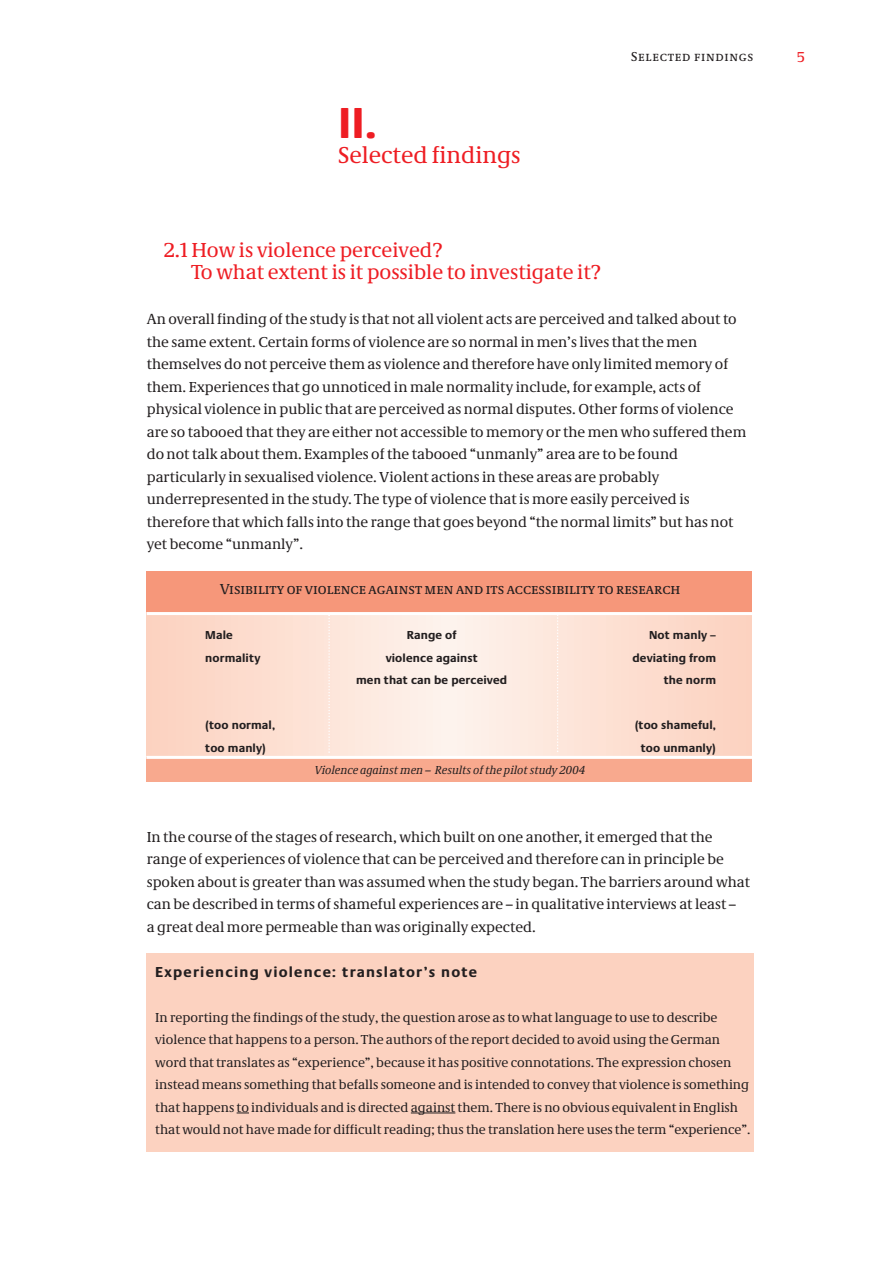
<style>
.page{position:relative;width:893px;height:1263px;background:#fff}
.page>*{position:absolute;margin:0;border:0;box-sizing:border-box;transform-origin:0 0}
.t1{font:700 45px "Neue Praxis";color:#ee1d23}
.t2{font:24px "Neue Demos";color:#ee1d23}
.t3{font:21px/22.5px "Neue Demos";color:#ee1d23}
.t4{font:15px/22.5px "Neue Demos";color:#231f20}
.t5{font:15px "Neue Demos CESC Os F";color:#231f20}
.t6{font:700 15px "Neue Praxis";letter-spacing:.08em;color:#231f20}
.t7{font:15px "Neue Demos CESC Os F";color:#ee1d23}
.t8{font:13.5px/22.5px "Neue Demos";color:#231f20}
.t9{font:13.5px "Neue Demos SC Os F";letter-spacing:.05em;color:#231f20}
.t10{font:700 12px "Neue Praxis";letter-spacing:.01em;color:#231f20}
.t11{font:italic 12px "Neue Demos";color:#231f20}
</style>
<div class="page">
<div style="left:146px;top:953px;width:608px;height:198px;background:#fcd2c0"></div>
<div style="left:146px;top:754px;width:606px;height:27px;background:#f8a98e"></div>
<div style="left:146px;top:615px;width:606px;height:141px;background:#fcd2c0"></div>
<div style="left:176px;top:615px;width:546px;height:141px;background:#fcd5c4"></div>
<div style="left:207px;top:615px;width:484px;height:141px;background:#fcd8c8"></div>
<div style="left:231px;top:615px;width:437px;height:141px;background:#fddbcc"></div>
<div style="left:262px;top:615px;width:374px;height:141px;background:#fdded0"></div>
<div style="left:293px;top:615px;width:312px;height:141px;background:#fee2d5"></div>
<div style="left:324px;top:615px;width:250px;height:141px;background:#fde5da"></div>
<div style="left:355px;top:615px;width:188px;height:141px;background:#fde9df"></div>
<div style="left:379px;top:615px;width:140px;height:141px;background:#fdebe3"></div>
<div style="left:410px;top:615px;width:78px;height:141px;background:#fdefe8"></div>
<div style="left:434px;top:615px;width:31px;height:141px;background:#fdf2ec"></div>
<div style="left:146px;top:571px;width:606px;height:44px;background:#f6977a"></div>
<hr style="left:146px;top:612px;width:607px;height:3px;background:#fff">
<hr style="left:146px;top:756px;width:607px;height:3px;background:#fff">
<svg style="left:328px;top:615px;width:2px;height:138px"></svg>
<svg style="left:557px;top:615px;width:1px;height:137px"></svg>
<svg style="left:237px;top:1112px;width:12px;height:1px"></svg>
<hr style="left:411px;top:1112px;width:44px;height:1px;background:#231f20">
<h1 class="t1" style="left:338px;top:106px;width:40px">II.</h1>
<h2 class="t2" style="left:338px;top:147px;width:184px">Selected findings</h2>
<p class="t9" style="left:631px;top:48px;width:124px">Selected findings</p>
<p class="t7" style="left:797px;top:46px;width:9px">5</p>
<h3 class="t3" style="left:191px;top:240px;width:411px;text-indent:-27px">2.1 How is violence perceived?<br>To what extent is it possible to investigate it?</h3>
<p class="t4" style="left:147px;top:309px;width:601px">An overall finding of the study is that not all violent acts are perceived and talked about to the same extent. Certain forms of violence are so normal in men’s lives that the men themselves do not perceive them as violence and therefore have only limited memory of them. Experiences that go unnoticed in male normality include, for example, acts of physical violence in public that are perceived as normal disputes. Other forms of violence are so tabooed that they are either not accessible to memory or the men who suffered them do not talk about them. Examples of the tabooed “unmanly” area are to be found particularly in sexualised violence. Violent actions in these areas are probably underrepresented in the study. The type of violence that is more easily perceived is therefore that which falls into the range that goes beyond “the normal limits” but has not yet become “unmanly”.</p>
<p class="t5" style="left:220px;top:580px;width:462px">Visibility of violence against men and its accessibility to research</p>
<p class="t10" style="left:205px;top:630px;width:29px">Male</p>
<p class="t10" style="left:407px;top:630px;width:51px">Range of</p>
<p class="t10" style="left:649px;top:630px;width:68px">Not manly –</p>
<p class="t10" style="left:205px;top:653px;width:57px">normality</p>
<p class="t10" style="left:386px;top:653px;width:94px">violence against</p>
<p class="t10" style="left:632px;top:653px;width:85px">deviating from</p>
<p class="t10" style="left:356px;top:675px;width:153px">men that can be perceived</p>
<p class="t10" style="left:664px;top:675px;width:54px">the norm</p>
<p class="t10" style="left:205px;top:720px;width:71px">(too normal,</p>
<p class="t10" style="left:635px;top:720px;width:83px">(too shameful,</p>
<p class="t10" style="left:205px;top:743px;width:62px">too manly)</p>
<p class="t10" style="left:641px;top:743px;width:77px">too unmanly)</p>
<p class="t11" style="left:315px;top:766px;width:272px">Violence against men – Results of the pilot study 2004</p>
<p class="t4" style="left:147px;top:827px;width:605px">In the course of the stages of research, which built on one another, it emerged that the range of experiences of violence that can be perceived and therefore can in principle be spoken about is greater than was assumed when the study began. The barriers around what can be described in terms of shameful experiences are – in qualitative interviews at least –<br>a great deal more permeable than was originally expected.</p>
<p class="t6" style="left:155px;top:966px;width:323px">Experiencing violence: translator’s note</p>
<p class="t8" style="left:155px;top:1007px;width:597px">In reporting the findings of the study, the question arose as to what language to use to describe violence that happens to a person. The authors of the report decided to avoid using the German word that translates as “experience”, because it has positive connotations. The expression chosen instead means something that befalls someone and is intended to convey that violence is something that happens to individuals and is directed against them. There is no obvious equivalent in English that would not have made for difficult reading; thus the translation here uses the term “experience”.</p>
</div>
